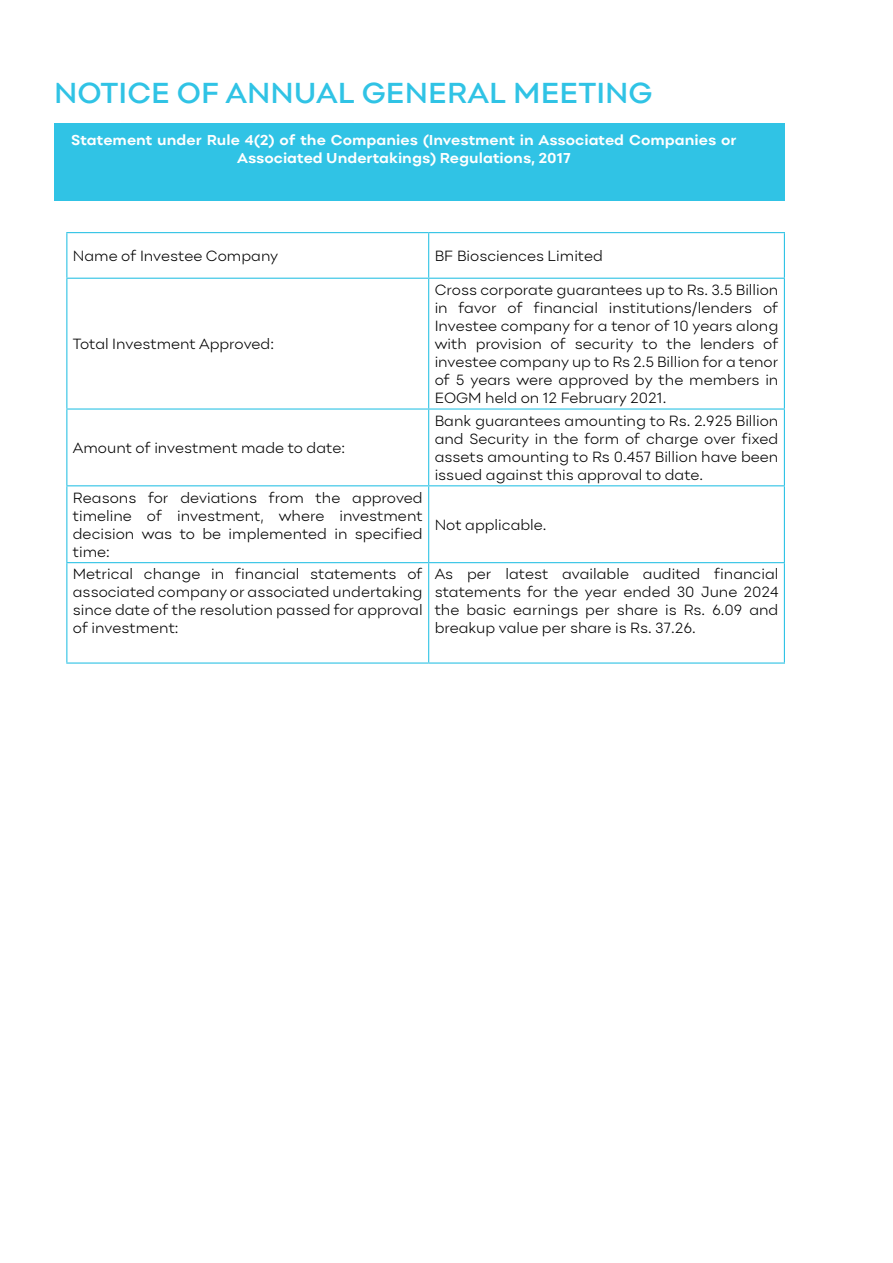
<style>
.page{position:relative;width:893px;height:1263px;background:#fff}
.page>*{position:absolute;margin:0;border:0;box-sizing:border-box;transform-origin:0 0}
.t1{font:600 30px "Point";color:#30c3e5}
.t2{font:300 15px/18px "Point";color:#000;text-align:justify}
.t3{font:700 14.85px/18px "Point";color:#fff;text-align:center}
</style>
<div class="page">
<div style="left:54px;top:123px;width:731px;height:78px;background:#30c3e5"></div>
<hr style="left:66px;top:232px;width:363px;height:1px;background:#30c3e5">
<hr style="left:66px;top:233px;width:1px;height:45px;background:#30c3e5">
<hr style="left:429px;top:232px;width:356px;height:1px;background:#30c3e5">
<hr style="left:428px;top:233px;width:1px;height:45px;background:#30c3e5">
<hr style="left:784px;top:233px;width:1px;height:45px;background:#30c3e5">
<hr style="left:66px;top:278px;width:363px;height:1px;background:#30c3e5">
<hr style="left:66px;top:279px;width:1px;height:129px;background:#30c3e5">
<hr style="left:429px;top:278px;width:356px;height:1px;background:#30c3e5">
<hr style="left:428px;top:279px;width:1px;height:129px;background:#30c3e5">
<hr style="left:784px;top:279px;width:1px;height:129px;background:#30c3e5">
<hr style="left:66px;top:408px;width:363px;height:2px;background:#30c3e5">
<hr style="left:66px;top:410px;width:1px;height:75px;background:#30c3e5">
<hr style="left:429px;top:408px;width:356px;height:2px;background:#30c3e5">
<hr style="left:428px;top:410px;width:1px;height:75px;background:#30c3e5">
<hr style="left:784px;top:410px;width:1px;height:75px;background:#30c3e5">
<hr style="left:66px;top:485px;width:363px;height:1px;background:#30c3e5">
<hr style="left:66px;top:486px;width:1px;height:76px;background:#30c3e5">
<hr style="left:429px;top:485px;width:356px;height:1px;background:#30c3e5">
<hr style="left:428px;top:486px;width:1px;height:76px;background:#30c3e5">
<hr style="left:784px;top:486px;width:1px;height:76px;background:#30c3e5">
<hr style="left:66px;top:562px;width:363px;height:1px;background:#30c3e5">
<hr style="left:66px;top:563px;width:1px;height:99px;background:#30c3e5">
<hr style="left:429px;top:562px;width:356px;height:1px;background:#30c3e5">
<hr style="left:428px;top:563px;width:1px;height:99px;background:#30c3e5">
<hr style="left:784px;top:563px;width:1px;height:99px;background:#30c3e5">
<hr style="left:66px;top:662px;width:363px;height:2px;background:#30c3e5">
<hr style="left:429px;top:662px;width:356px;height:2px;background:#30c3e5">
<h1 class="t1" style="left:54px;top:74px;width:600px">NOTICE OF ANNUAL GENERAL MEETING</h1>
<p class="t3" style="left:71px;top:130px;width:667px">Statement under Rule 4(2) of the Companies (Investment in Associated Companies or<br>Associated Undertakings) Regulations, 2017</p>
<p class="t2" style="left:73px;top:247px;width:207px">Name of Investee Company</p>
<p class="t2" style="left:435px;top:247px;width:170px">BF Biosciences Limited</p>
<p class="t2" style="left:73px;top:335px;width:203px">Total Investment Approved:</p>
<p class="t2" style="left:73px;top:439px;width:274px">Amount of investment made to date:</p>
<p class="t2" style="left:73px;top:488px;width:351px">Reasons for deviations from the approved timeline of investment, where investment decision was to be implemented in specified time:</p>
<p class="t2" style="left:435px;top:281px;width:345px">Cross corporate guarantees up to Rs. 3.5 Billion in favor of financial institutions/lenders of Investee company for a tenor of 10 years along with provision of security to the lenders of investee company up to Rs 2.5 Billion for a tenor of 5 years were approved by the members in EOGM held on 12 February 2021.</p>
<p class="t2" style="left:435px;top:412px;width:345px">Bank guarantees amounting to Rs. 2.925 Billion and Security in the form of charge over fixed assets amounting to Rs 0.457 Billion have been issued against this approval to date.</p>
<p class="t2" style="left:435px;top:515px;width:113px">Not applicable.</p>
<p class="t2" style="left:73px;top:565px;width:351px">Metrical change in financial statements of associated company or associated undertaking since date of the resolution passed for approval of investment:</p>
<p class="t2" style="left:435px;top:565px;width:345px">As per latest available audited financial statements for the year ended 30 June 2024 the basic earnings per share is Rs. 6.09 and breakup value per share is Rs. 37.26.</p>
</div>
